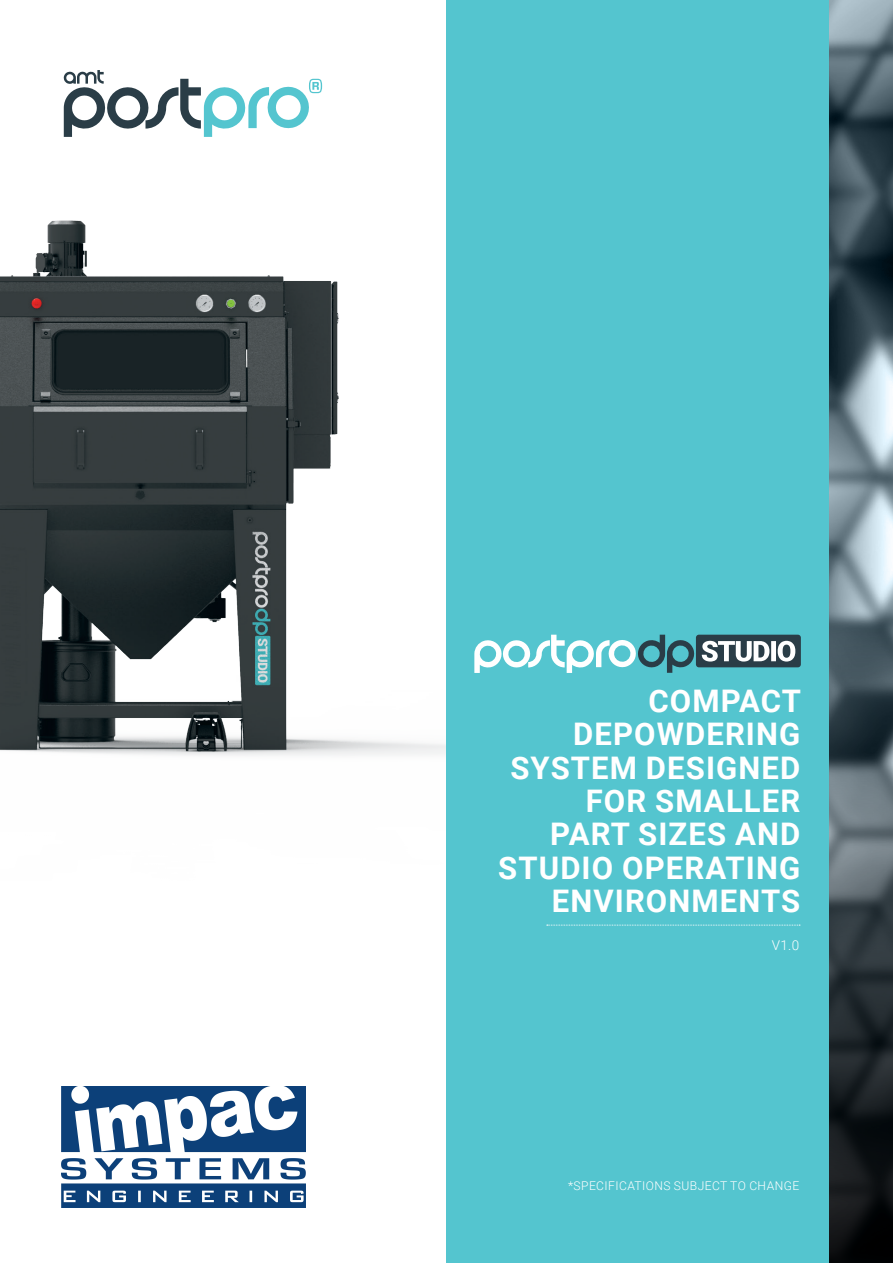
<style>
.page{position:relative;width:893px;height:1263px;background:#fff}
.page>*{position:absolute;margin:0;border:0;box-sizing:border-box;transform-origin:0 0}
.t1{font:700 31.05px/33.5px "Roboto";letter-spacing:.035em;color:#fff;text-align:right}
.t2{font:300 13.5px "Roboto";color:#fff}
.t3{font:300 12.15px "Roboto";letter-spacing:.035em;color:#fff}
</style>
<div class="page">
<img style="left:0;top:84px;width:446px;height:672px">
<div style="left:446px;top:0;width:447px;height:1263px;background:#54c5cf"></div>
<svg style="left:829px;top:0;width:64px;height:1263px;background:#4a5960"></svg>
<svg style="left:547px;top:925px;width:253px;height:1px"></svg>
<svg style="left:64px;top:70px;width:258px;height:67px"></svg>
<svg style="left:474px;top:635px;width:221px;height:38px"></svg>
<div style="left:696px;top:635px;width:105px;height:32px;background:#2a3d47;border-radius:3px"></div>
<svg style="left:702px;top:641px;width:93px;height:20px"></svg>
<img style="left:61px;top:1086px;width:244px;height:121px">
<p class="t1" style="left:498px;top:683px;width:304px">COMPACT<br>DEPOWDERING<br>SYSTEM DESIGNED<br>FOR SMALLER<br>PART SIZES AND<br>STUDIO OPERATING<br>ENVIRONMENTS</p>
<p class="t2" style="left:772px;top:935px;width:29px">V1.0</p>
<p class="t3" style="left:568px;top:1177px;width:232px">*SPECIFICATIONS SUBJECT TO CHANGE</p>
</div>
